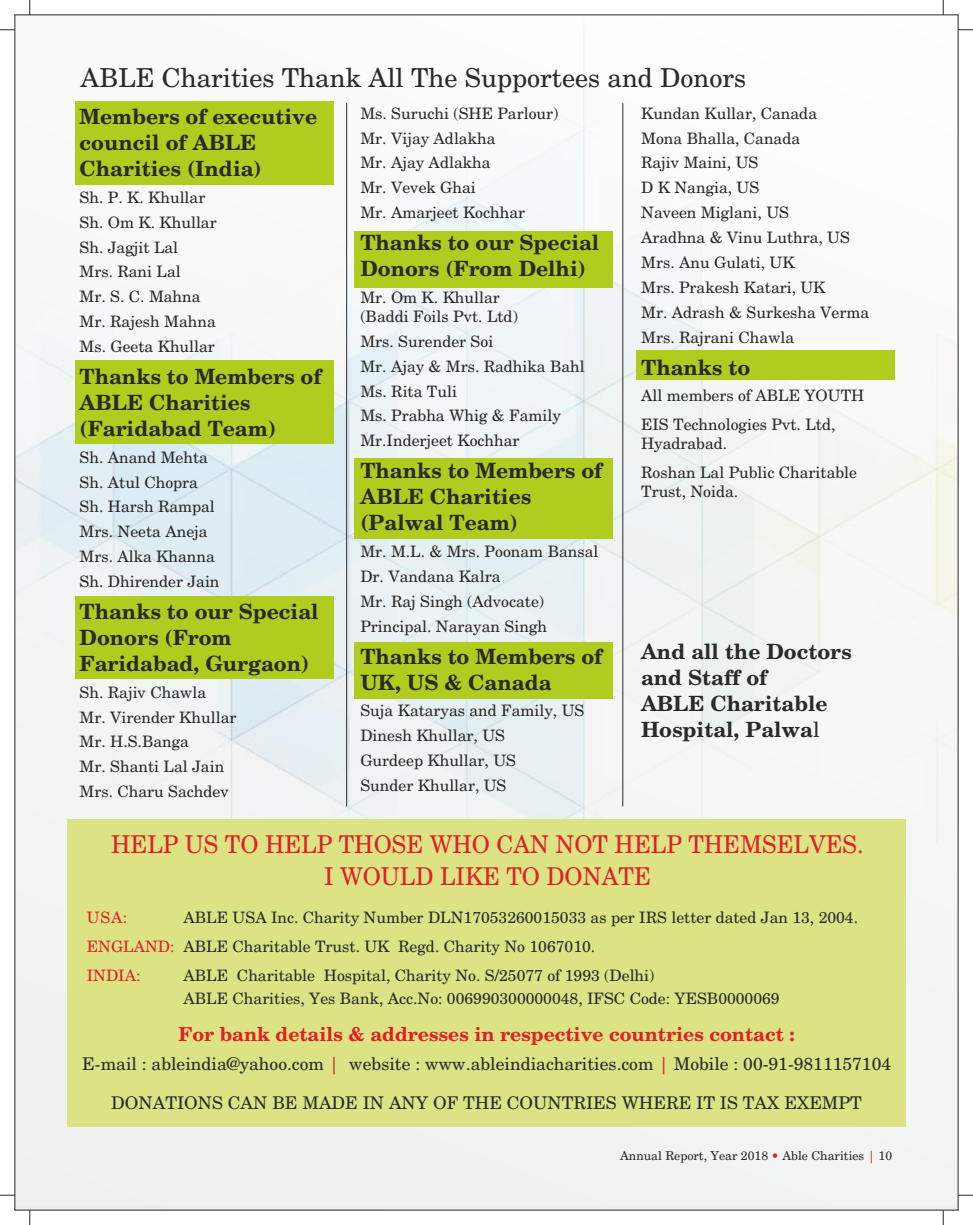
<style>
.page{position:relative;width:973px;height:1225px;background:#fff}
.page>*{position:absolute;margin:0;border:0;box-sizing:border-box;transform-origin:0 0}
.t1{font:26.07px "New Century Schlbk";color:#2b2929}
.t2{font:24.5px/32px "New Century Schlbk";color:#e31f24;text-align:center;scale:.95 1}
.t3{font:700 21px/26.1px "New Century Schlbk";color:#2b2929}
.t4{font:700 19.25px "New Century Schlbk";color:#e31f24}
.t5{font:17.5px "New Century Schlbk";color:#2b2929}
.t6{font:15.75px/24.8px "New Century Schlbk";color:#2b2929}
.t7{font:15.75px/28.7px "New Century Schlbk";color:#e31f24}
.t8{font:12.25px "New Century Schlbk";color:#2b2929}
.s1{font-weight:400}
.s2{color:#e31f24}
</style>
<div class="page">
<img style="left:16px;top:28px;width:941px;height:1177px">
<div style="left:67px;top:819px;width:839px;height:307px;background:#dbe385"></div>
<div style="left:76px;top:101px;width:258px;height:84px;background:#b0cc1f"></div>
<div style="left:76px;top:596px;width:258px;height:83px;background:#b0cc1f"></div>
<div style="left:636px;top:350px;width:258px;height:30px;background:#b0cc1f"></div>
<hr style="left:346px;top:103px;width:1px;height:703px;background:#2b2929">
<hr style="left:622px;top:103px;width:1px;height:703px;background:#2b2929">
<div style="left:76px;top:360px;width:258px;height:84px;background:#b0cc1f"></div>
<svg style="left:958px;top:29px;width:15px;height:1px"></svg>
<svg style="left:943px;top:0;width:1px;height:15px"></svg>
<svg style="left:29px;top:0;width:1px;height:15px"></svg>
<svg style="left:0;top:29px;width:15px;height:1px"></svg>
<svg style="left:0;top:1195px;width:15px;height:1px"></svg>
<svg style="left:958px;top:1195px;width:15px;height:1px"></svg>
<svg style="left:29px;top:1210px;width:1px;height:15px"></svg>
<svg style="left:943px;top:1210px;width:1px;height:15px"></svg>
<div style="left:354px;top:231px;width:258px;height:56px;background:#b0cc1f"></div>
<div style="left:354px;top:643px;width:258px;height:56px;background:#b0cc1f"></div>
<div style="left:354px;top:458px;width:258px;height:81px;background:#b0cc1f"></div>
<h1 class="t1" style="left:81px;top:68px;width:667px">ABLE Charities Thank All The Supportees and Donors</h1>
<h3 class="t3" style="left:80px;top:105px;width:239px">Members of executive council of ABLE<br>Charities (India)</h3>
<p class="t6" style="left:80px;top:186px;width:139px">Sh. P. K. Khullar<br>Sh. Om K. Khullar<br>Sh. Jagjit Lal<br>Mrs. Rani Lal<br>Mr. S. C. Mahna<br>Mr. Rajesh Mahna<br>Ms. Geeta Khullar</p>
<h3 class="t3" style="left:80px;top:365px;width:244px">Thanks to Members of<br>ABLE Charities (Faridabad Team)</h3>
<p class="t6" style="left:80px;top:446px;width:142px">Sh. Anand Mehta<br>Sh. Atul Chopra<br>Sh. Harsh Rampal<br>Mrs. Neeta Aneja<br>Mrs. Alka Khanna<br>Sh. Dhirender Jain</p>
<h3 class="t3" style="left:80px;top:600px;width:240px">Thanks to our Special<br>Donors (From<br>Faridabad, Gurgaon)</h3>
<p class="t6" style="left:80px;top:681px;width:158px">Sh. Rajiv Chawla<br>Mr. Virender Khullar<br>Mr. H.S.Banga<br>Mr. Shanti Lal Jain<br>Mrs. Charu Sachdev</p>
<p class="t6" style="left:360px;top:102px;width:200px">Ms. Suruchi (SHE Parlour)<br>Mr. Vijay Adlakha<br>Mr. Ajay Adlakha<br>Mr. Vevek Ghai<br>Mr. Amarjeet Kochhar</p>
<h3 class="t3" style="left:360px;top:232px;width:240px">Thanks to our Special<br>Donors (From Delhi)</h3>
<p class="t6" style="left:360px;top:289px;width:159px;line-height:19.1px">Mr. Om K. Khullar (Baddi Foils Pvt. Ltd)</p>
<p class="t6" style="left:360px;top:330px;width:226px">Mrs. Surender Soi<br>Mr. Ajay &amp; Mrs. Radhika Bahl<br>Ms. Rita Tuli<br>Ms. Prabha Whig &amp; Family<br>Mr.Inderjeet Kochhar</p>
<h3 class="t3" style="left:360px;top:460px;width:244px">Thanks to Members of<br>ABLE Charities (Palwal Team)</h3>
<p class="t6" style="left:360px;top:540px;width:240px">Mr. M.L. &amp; Mrs. Poonam Bansal<br>Dr. Vandana Kalra<br>Mr. Raj Singh (Advocate)<br>Principal. Narayan Singh</p>
<h3 class="t3" style="left:360px;top:645px;width:244px">Thanks to Members of<br>UK, US &amp; Canada</h3>
<p class="t6" style="left:360px;top:700px;width:226px">Suja Kataryas and Family, US<br>Dinesh Khullar, US<br>Gurdeep Khullar, US<br>Sunder Khullar, US</p>
<p class="t6" style="left:641px;top:102px;width:230px">Kundan Kullar, Canada<br>Mona Bhalla, Canada<br>Rajiv Maini, US<br>D K Nangia, US<br>Naveen Miglani, US<br>Aradhna &amp; Vinu Luthra, US<br>Mrs. Anu Gulati, UK<br>Mrs. Prakesh Katari, UK<br>Mr. Adrash &amp; Surkesha Verma<br>Mrs. Rajrani Chawla</p>
<h3 class="t3" style="left:641px;top:356px;width:111px">Thanks to</h3>
<p class="t6" style="left:641px;top:383px;width:225px;line-height:28.7px">All members of ABLE YOUTH<br>EIS Technologies Pvt. Ltd,</p>
<p class="t6" style="left:641px;top:430px;width:217px;line-height:28.7px">Hyadrabad.<br>Roshan Lal Public Charitable</p>
<p class="t6" style="left:641px;top:480px;width:99px">Trust, Noida.</p>
<h3 class="t3" style="left:641px;top:640px;width:212px">And all the Doctors and Staff of<br>ABLE Charitable<br>Hospital, Palwa<span class="s1">l</span></h3>
<h2 class="t2" style="left:111px;top:830px;width:794px">HELP US TO HELP THOSE WHO CAN NOT HELP THEMSELVES.<br>I WOULD LIKE TO DONATE</h2>
<p class="t7" style="left:87px;top:905px;width:89px">USA:<br>ENGLAND:<br>INDIA:</p>
<p class="t6" style="left:184px;top:905px;width:676px;line-height:28.7px">ABLE USA Inc. Charity Number DLN17053260015033 as per IRS letter dated Jan 13, 2004.<br>ABLE Charitable Trust. UK Regd. Charity No 1067010.<br>ABLE Charitable Hospital, Charity No. S/25077 of 1993 (Delhi)</p>
<p class="t6" style="left:184px;top:987px;width:598px">ABLE Charities, Yes Bank, Acc.No: 006990300000048, IFSC Code: YESB0000069</p>
<p class="t4" style="left:179px;top:1027px;width:618px">For bank details &amp; addresses in respective countries contact :</p>
<p class="t5" style="left:82px;top:1057px;width:810px">E-mail : ableindia@yahoo.com <span class="s2">|</span> website : www.ableindiacharities.com <span class="s2">|</span> Mobile : 00-91-9811157104</p>
<p class="t5" style="left:111px;top:1096px;width:752px">DONATIONS CAN BE MADE IN ANY OF THE COUNTRIES WHERE IT IS TAX EXEMPT</p>
<p class="t8" style="left:620px;top:1151px;width:274px">Annual Report, Year 2018 <span class="s2">•</span> Able Charities <span class="s2">|</span> 10</p>
</div>
